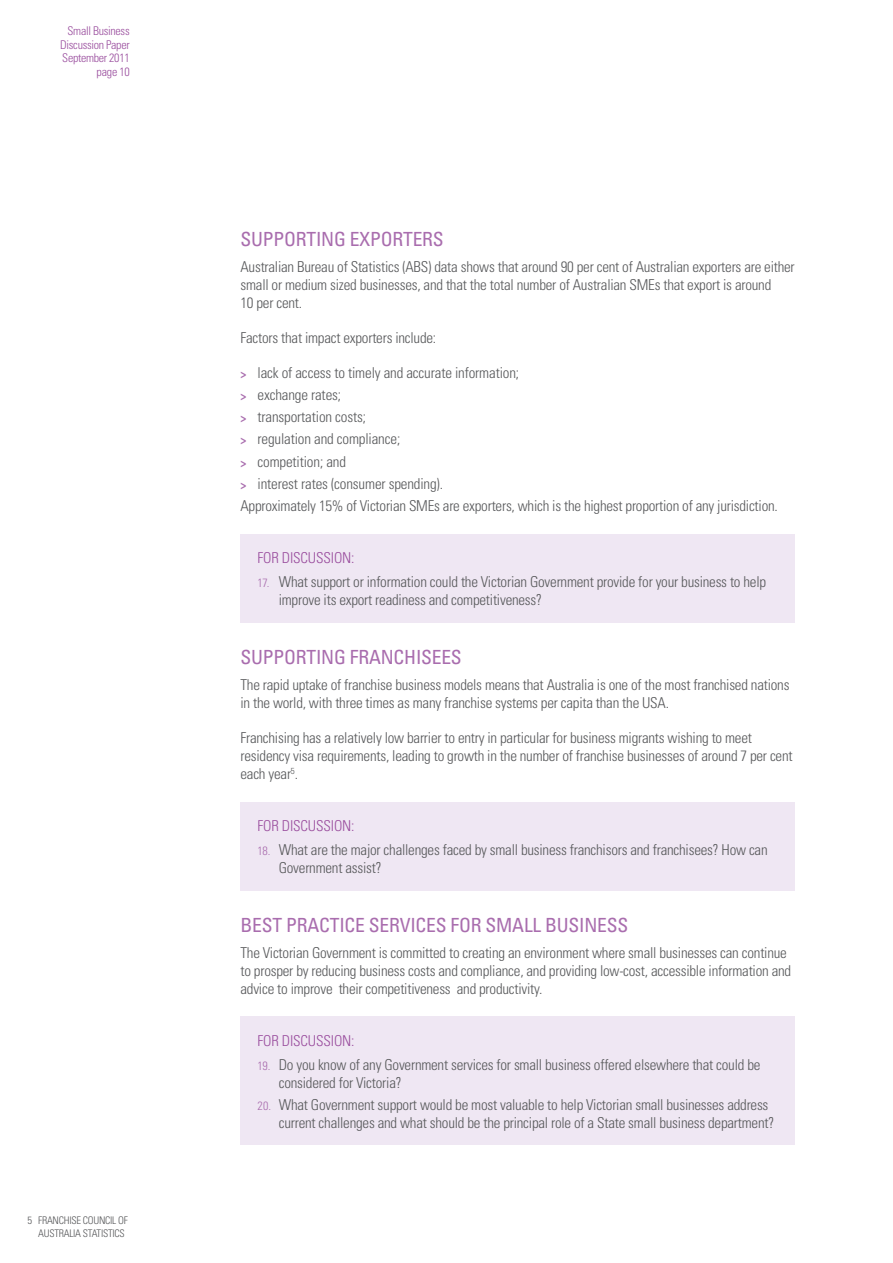
<style>
.page{position:relative;width:893px;height:1263px;background:#fff}
.page>*{position:absolute;margin:0;border:0;box-sizing:border-box;transform-origin:0 0}
.t1{font:condensed 19.5px "Univers";letter-spacing:-.01em;color:#a96dae}
.t2{font:300 condensed 15px/18px "Univers";letter-spacing:-.015em;color:#58595b}
.t3{font:300 condensed 15px "Univers";color:#9a4e9e}
.t4{font:300 condensed 12px/13.5px "Univers";letter-spacing:-.025em;color:#9a4e9e;text-align:right}
.t5{font:300 condensed 10.5px "Univers";color:#58595b}
.s1{font-weight:700;font-size:12px;color:#a96dae}
.s2{font-size:12px;color:#a96dae}
</style>
<div class="page">
<div style="left:240px;top:534px;width:555px;height:88px;background:#efe7f3"></div>
<div style="left:240px;top:802px;width:555px;height:88px;background:#efe7f3"></div>
<div style="left:240px;top:1017px;width:555px;height:128px;background:#efe7f3"></div>
<p class="t4" style="left:60px;top:24px;width:71px">Small Business<br>Discussion Paper<br>September 2011 page 10</p>
<p class="t5" style="left:28px;top:1214px;width:11px">5 Franchise</p>
<p class="t5" style="left:83px;top:1214px;width:11px">Council</p>
<p class="t5" style="left:118px;top:1214px;width:11px">of</p>
<p class="t5" style="left:38px;top:1227px;width:12px">Australia</p>
<p class="t5" style="left:83px;top:1227px;width:6px">statistics</p>
<h1 class="t1" style="left:240px;top:227px;width:55px">SU PPORTIN</h1>
<h1 class="t1" style="left:334px;top:227px;width:58px">G EXPORTERS</h1>
<p class="t2" style="left:240px;top:257px;width:556px">Australian Bureau of Statistics (ABS) data shows that around 90 per cent of Australian exporters are either small or medium sized businesses, and that the total number of Australian SMEs that export is around<br>10 per cent.</p>
<p class="t2" style="left:240px;top:328px;width:197px">Factors that impact exporters include:</p>
<p class="t2" style="left:240px;top:361px;width:539px;line-height:22.2px"><span class="s1">&gt;</span> lack of access to timely and accurate information;<br><span class="s1">&gt;</span> exchange rates;<br><span class="s1">&gt;</span> transportation costs;<br><span class="s1">&gt;</span> regulation and compliance;<br><span class="s1">&gt;</span> competition; and<br><span class="s1">&gt;</span> interest rates (consumer spending).<br>Approximately 15% of Victorian SMEs are exporters, which is the highest proportion of any jurisdiction.</p>
<p class="t3" style="left:257px;top:549px;width:33px">For discussion</p>
<p class="t3" style="left:351px;top:549px;width:5px">:</p>
<p class="t2" style="left:279px;top:573px;width:489px;text-indent:-21px"><span class="s2">17.</span> What support or information could the Victorian Government provide for your business to help improve its export readiness and competitiveness?</p>
<h1 class="t1" style="left:240px;top:645px;width:55px">SU PPORTIN</h1>
<h1 class="t1" style="left:334px;top:645px;width:28px">G FRANC</h1>
<h1 class="t1" style="left:404px;top:645px;width:22px">HISEES</h1>
<p class="t2" style="left:240px;top:675px;width:551px">The rapid uptake of franchise business models means that Australia is one of the most franchised nations in the world, with three times as many franchise systems per capita than the USA.</p>
<p class="t2" style="left:240px;top:728px;width:554px">Franchising has a relatively low barrier to entry in particular for business migrants wishing to meet residency visa requirements, leading to growth in the number of franchise businesses of around 7 per cent each year<sup>5</sup>.</p>
<p class="t3" style="left:257px;top:816px;width:33px">For discussion</p>
<p class="t3" style="left:351px;top:816px;width:5px">:</p>
<p class="t2" style="left:279px;top:841px;width:490px;text-indent:-21px"><span class="s2">18.</span> What are the major challenges faced by small business franchisors and franchisees? How can<br>Government assist?</p>
<h1 class="t1" style="left:240px;top:913px;width:23px">BEST</h1>
<h1 class="t1" style="left:286px;top:913px;width:11px">PRACTICE</h1>
<h1 class="t1" style="left:369px;top:913px;width:21px">SERVICES</h1>
<h1 class="t1" style="left:451px;top:913px;width:58px">FOR SMALL</h1>
<h1 class="t1" style="left:545px;top:913px;width:23px">BUSINESS</h1>
<p class="t2" style="left:240px;top:943px;width:552px">The Victorian Government is committed to creating an environment where small businesses can continue to prosper by reducing business costs and compliance, and providing low-cost, accessible information and advice to improve their competitiveness and productivity.</p>
<p class="t3" style="left:257px;top:1031px;width:33px">For discussion</p>
<p class="t3" style="left:351px;top:1031px;width:5px">:</p>
<p class="t2" style="left:279px;top:1056px;width:483px;text-indent:-21px"><span class="s2">19.</span> Do you know of any Government services for small business offered elsewhere that could be considered for Victoria?</p>
<p class="t2" style="left:279px;top:1096px;width:497px;text-indent:-21px"><span class="s2">20.</span> What Government support would be most valuable to help Victorian small businesses address current challenges and what should be the principal role of a State small business department?</p>
</div>
